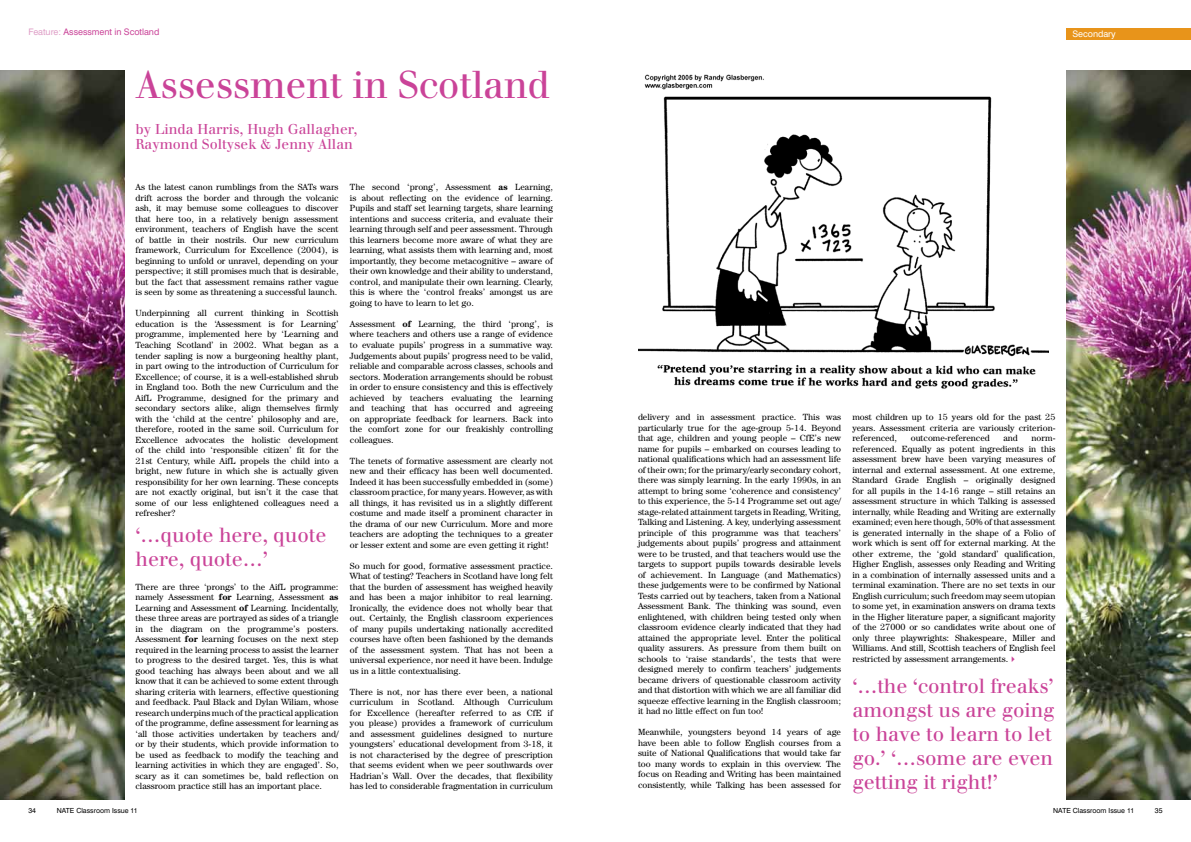
<style>
.page{position:relative;width:1191px;height:842px;background:#fff}
.page>*{position:absolute;margin:0;border:0;box-sizing:border-box;transform-origin:0 0}
.t1{font:38px "Walbaum";letter-spacing:-.01em;color:#ca4398}
.t2{font:20px/24px "Walbaum";letter-spacing:-.005em;color:#ca4398}
.t3{font:14px/15px "Walbaum";color:#ca4398}
.t4{font:9px/10.5px "Century IT Cby BT";color:#000;text-align:justify}
.t5{font:9px "Swiss 721 BT";letter-spacing:-.005em;color:#ca4398}
.t6{font:9px "Swiss 721 BT";letter-spacing:-.005em;color:#fff}
.t7{font:7px "Swiss 721 BT";color:#000}
.s1{color:#df9fc7}
.s2{font-weight:700}
.s3{color:#ca4398}
</style>
<div class="page">
<div style="left:1066px;top:28px;width:125px;height:12px;background:#e8941a"></div>
<img style="left:0;top:71px;width:124px;height:728px">
<img style="left:1066px;top:71px;width:125px;height:728px">
<img style="left:638px;top:74px;width:410px;height:315px">
<p class="t5" style="left:28px;top:26px;width:133px"><span class="s1">Feature:</span> Assessment in Scotland</p>
<h1 class="t1" style="left:135px;top:62px;width:416px">Assessment in Scotland</h1>
<h3 class="t3" style="left:135px;top:122px;width:223px">by Linda Harris, Hugh Gallagher,<br>Raymond Soltysek &amp; Jenny Allan</h3>
<p class="t4" style="left:135px;top:182px;width:204px">As the latest canon rumblings from the SATs wars drift across the border and through the volcanic ash, it may bemuse some colleagues to discover that here too, in a relatively benign assessment environment, teachers of English have the scent of battle in their nostrils. Our new curriculum framework, Curriculum for Excellence (2004), is beginning to unfold or unravel, depending on your perspective; it still promises much that is desirable, but the fact that assessment remains rather vague is seen by some as threatening a successful launch.</p>
<p class="t4" style="left:135px;top:308px;width:204px">Underpinning all current thinking in Scottish education is the ‘Assessment is for Learning’ programme, implemented here by ‘Learning and Teaching Scotland’ in 2002. What began as a tender sapling is now a burgeoning healthy plant, in part owing to the introduction of Curriculum for Excellence; of course, it is a well-established shrub in England too. Both the new Curriculum and the AifL Programme, designed for the primary and secondary sectors alike, align themselves firmly with the ‘child at the centre’ philosophy and are, therefore, rooted in the same soil. Curriculum for Excellence advocates the holistic development of the child into ‘responsible citizen’ fit for the 21st Century, while AifL propels the child into a bright, new future in which she is actually given responsibility for her own learning. These concepts are not exactly original, but isn’t it the case that some of our less enlightened colleagues need a refresher?</p>
<h2 class="t2" style="left:135px;top:523px;width:192px">‘…quote here, quote here, quote…’</h2>
<p class="t4" style="left:135px;top:581px;width:204px">There are three ‘prongs’ to the AifL programme: namely Assessment <span class="s2">for</span> Learning, Assessment <span class="s2">as </span>Learning and Assessment <span class="s2">of</span> Learning. Incidentally, these three areas are portrayed as sides of a triangle in the diagram on the programme’s posters.<br>Assessment <span class="s2">for</span> learning focuses on the next step required in the learning process to assist the learner to progress to the desired target. Yes, this is what good teaching has always been about and we all know that it can be achieved to some extent through sharing criteria with learners, effective questioning and feedback. Paul Black and Dylan Wiliam, whose research underpins much of the practical application of the programme, define assessment for learning as ‘all those activities undertaken by teachers and/ or by their students, which provide information to be used as feedback to modify the teaching and learning activities in which they are engaged’. So, scary as it can sometimes be, bald reflection on classroom practice still has an important place.</p>
<p class="t7" style="left:28px;top:806px;width:9px">34</p>
<p class="t7" style="left:57px;top:806px;width:83px">NATE Classroom Issue 11</p>
<p class="t4" style="left:350px;top:182px;width:204px">The second ‘prong’, Assessment <span class="s2">as</span> Learning, is about reflecting on the evidence of learning.<br>Pupils and staff set learning targets, share learning intentions and success criteria, and evaluate their learning through self and peer assessment. Through this learners become more aware of what they are learning, what assists them with learning and, most importantly, they become metacognitive – aware of their own knowledge and their ability to understand, control, and manipulate their own learning. Clearly, this is where the ‘control freaks’ amongst us are going to have to learn to let go.</p>
<p class="t4" style="left:350px;top:318px;width:204px">Assessment <span class="s2">of</span> Learning, the third ‘prong’, is where teachers and others use a range of evidence to evaluate pupils’ progress in a summative way.<br>Judgements about pupils’ progress need to be valid, reliable and comparable across classes, schools and sectors. Moderation arrangements should be robust in order to ensure consistency and this is effectively achieved by teachers evaluating the learning and teaching that has occurred and agreeing on appropriate feedback for learners. Back into the comfort zone for our freakishly controlling colleagues.</p>
<p class="t4" style="left:350px;top:455px;width:204px">The tenets of formative assessment are clearly not new and their efficacy has been well documented.<br>Indeed it has been successfully embedded in (some) classroom practice, for many years. However, as with all things, it has revisited us in a slightly different costume and made itself a prominent character in the drama of our new Curriculum. More and more teachers are adopting the techniques to a greater or lesser extent and some are even getting it right!</p>
<p class="t4" style="left:350px;top:560px;width:204px">So much for good, formative assessment practice.<br>What of testing? Teachers in Scotland have long felt that the burden of assessment has weighed heavily and has been a major inhibitor to real learning.<br>Ironically, the evidence does not wholly bear that out. Certainly, the English classroom experiences of many pupils undertaking nationally accredited courses have often been fashioned by the demands of the assessment system. That has not been a universal experience, nor need it have been. Indulge us in a little contextualising.</p>
<p class="t4" style="left:350px;top:686px;width:204px">There is not, nor has there ever been, a national curriculum in Scotland. Although Curriculum for Excellence (hereafter referred to as CfE if you please) provides a framework of curriculum and assessment guidelines designed to nurture youngsters’ educational development from 3-18, it is not characterised by the degree of prescription that seems evident when we peer southwards over Hadrian’s Wall. Over the decades, that flexibility has led to considerable fragmentation in curriculum</p>
<p class="t6" style="left:1072px;top:28px;width:45px">Secondary</p>
<p class="t4" style="left:638px;top:412px;width:204px">delivery and in assessment practice. This was particularly true for the age-group 5-14. Beyond that age, children and young people – CfE’s new name for pupils – embarked on courses leading to national qualifications which had an assessment life of their own; for the primary/early secondary cohort, there was simply learning. In the early 1990s, in an attempt to bring some ‘coherence and consistency’ to this experience, the 5-14 Programme set out age/ stage-related attainment targets in Reading, Writing, Talking and Listening. A key, underlying assessment principle of this programme was that teachers’ judgements about pupils’ progress and attainment were to be trusted, and that teachers would use the targets to support pupils towards desirable levels of achievement. In Language (and Mathematics) these judgements were to be confirmed by National Tests carried out by teachers, taken from a National Assessment Bank. The thinking was sound, even enlightened, with children being tested only when classroom evidence clearly indicated that they had attained the appropriate level. Enter the political quality assurers. As pressure from them built on schools to ‘raise standards’, the tests that were designed merely to confirm teachers’ judgements became drivers of questionable classroom activity and that distortion with which we are all familiar did squeeze effective learning in the English classroom; it had no little effect on fun too!</p>
<p class="t4" style="left:638px;top:727px;width:204px">Meanwhile, youngsters beyond 14 years of age have been able to follow English courses from a suite of National Qualifications that would take far too many words to explain in this overview. The focus on Reading and Writing has been maintained consistently, while Talking has been assessed for</p>
<p class="t4" style="left:852px;top:412px;width:204px">most children up to 15 years old for the past 25 years. Assessment criteria are variously criterion&shy;referenced,</p>
<p class="t4" style="left:910px;top:433px;width:80px">outcome-referenced</p>
<p class="t4" style="left:1003px;top:433px;width:16px">and</p>
<p class="t4" style="left:852px;top:433px;width:204px;text-indent:179px">norm&shy;referenced. Equally as potent ingredients in this assessment brew have been varying measures of internal and external assessment. At one extreme, Standard Grade English – originally designed for all pupils in the 14-16 range – still retains an assessment structure in which Talking is assessed internally, while Reading and Writing are externally examined; even here though, 50% of that assessment is generated internally in the shape of a Folio of work which is sent off for external marking. At the other extreme, the ‘gold standard’ qualification, Higher English, assesses only Reading and Writing in a combination of internally assessed units and a terminal examination. There are no set texts in our English curriculum; such freedom may seem utopian to some yet, in examination answers on drama texts in the Higher literature paper, a significant majority of the 27000 or so candidates write about one of only three playwrights: Shakespeare, Miller and Williams. And still, Scottish teachers of English feel restricted by assessment arrangements.<span class="s3">✔</span></p>
<h2 class="t2" style="left:852px;top:674px;width:204px">‘…the ‘control freaks’ amongst us are going to have to learn to let go.’ ‘…some are even getting it right!’</h2>
<p class="t7" style="left:1053px;top:806px;width:83px">NATE Classroom Issue 11</p>
<p class="t7" style="left:1155px;top:806px;width:9px">35</p>
</div>
